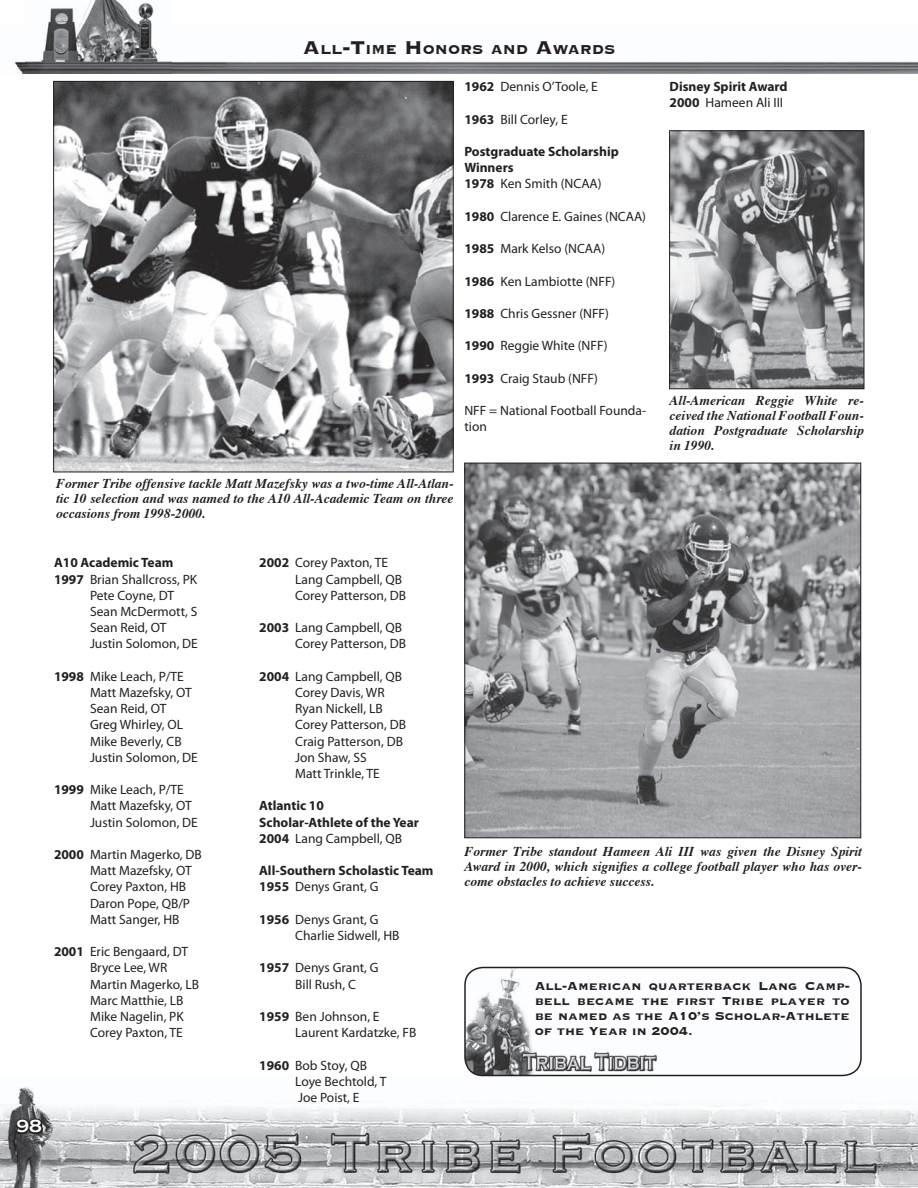
<style>
.page{position:relative;width:918px;height:1188px;background:#fff}
.page>*{position:absolute;margin:0;border:0;box-sizing:border-box;transform-origin:0 0}
.t1{font:700 18px "Copperplate Gothic";color:#fff}
.t2{font:700 16.8px "Copperplate";color:#231f20}
.t3{font:700 15px/15px "Copperplate";color:#231f20;text-align:justify}
.t4{font:13.5px/16.2px "Myriad Pro";color:#231f20}
.t5{font:italic 700 13.5px/15px "Times";color:#231f20;text-align:justify}
.t6{font:700 13.5px/16.2px "Myriad Pro";color:#231f20}
.s1{font-size:24px}
.s2{font-weight:700}
.s3{font-weight:400}
</style>
<div class="page">
<img style="left:0;top:1076px;width:918px;height:112px">
<img style="left:48px;top:0;width:106px;height:24px">
<img style="left:13px;top:24px;width:905px;height:50px">
<svg style="left:13px;top:1116px;width:32px;height:20px"></svg>
<img style="left:55px;top:83px;width:397px;height:387px">
<div style="left:53px;top:81px;width:401px;height:391px;border:1px solid #231f20"></div>
<img style="left:466px;top:465px;width:393px;height:371px">
<div style="left:464px;top:463px;width:397px;height:375px;border:1px solid #231f20"></div>
<img style="left:671px;top:132px;width:191px;height:255px">
<div style="left:669px;top:130px;width:195px;height:259px;border:1px solid #231f20"></div>
<img style="left:465px;top:968px;width:396px;height:108px;border-radius:18px">
<div style="left:464px;top:967px;width:398px;height:109px;border:2px solid #231f20;border-radius:18px"></div>
<h1 class="t1" style="left:16px;top:1117px;width:27px">98</h1>
<p class="t2" style="left:303px;top:39px;width:314px"><span class="s1">A</span>LL<span class="s1">-T</span>IME <span class="s1">H</span>ONORS AND <span class="s1">A</span>WARDS</p>
<p class="t4" style="left:464px;top:79px;width:135px"><span class="s2">1962</span> Dennis O’Toole, E</p>
<p class="t4" style="left:464px;top:111px;width:105px"><span class="s2">1963</span> Bill Corley, E</p>
<p class="t6" style="left:464px;top:143px;width:156px">Postgraduate Scholarship<br>Winners<br>1978 <span class="s3">Ken Smith (NCAA)</span></p>
<p class="t4" style="left:464px;top:208px;width:183px"><span class="s2">1980</span> Clarence E. Gaines (NCAA)</p>
<p class="t4" style="left:464px;top:241px;width:142px"><span class="s2">1985</span> Mark Kelso (NCAA)</p>
<p class="t4" style="left:464px;top:273px;width:153px"><span class="s2">1986</span> Ken Lambiotte (NFF)</p>
<p class="t4" style="left:464px;top:306px;width:146px"><span class="s2">1988</span> Chris Gessner (NFF)</p>
<p class="t4" style="left:464px;top:338px;width:145px"><span class="s2">1990</span> Reggie White (NFF)</p>
<p class="t4" style="left:464px;top:370px;width:135px"><span class="s2">1993</span> Craig Staub (NFF)</p>
<p class="t4" style="left:464px;top:403px;width:183px">NFF = National Football Founda&shy;tion</p>
<p class="t6" style="left:670px;top:79px;width:120px">Disney Spirit Award<br>2000 <span class="s3">Hameen Ali III</span></p>
<p class="t5" style="left:670px;top:394px;width:196px">All-American Reggie White re&shy;ceived the National Football Foun&shy;dation Postgraduate Scholarship in 1990.</p>
<p class="t5" style="left:56px;top:477px;width:399px">Former Tribe offensive tackle Matt Mazefsky was a two-time All-Atlan&shy;tic 10 selection and was named to the A10 All-Academic Team on three occasions from 1998-2000.</p>
<p class="t4" style="left:295px;top:555px;width:112px;text-indent:-36px"><span class="s2">2002</span> Corey Paxton, TE<br>Lang Campbell, QB<br>Corey Patterson, DB</p>
<p class="t4" style="left:259px;top:620px;width:148px;text-align:right"><span class="s2">2003</span> Lang Campbell, QB<br>Corey Patterson, DB</p>
<p class="t4" style="left:295px;top:668px;width:112px;text-indent:-36px"><span class="s2">2004</span> Lang Campbell, QB<br>Corey Davis, WR<br>Ryan Nickell, LB<br>Corey Patterson, DB<br>Craig Patterson, DB<br>Jon Shaw, SS<br>Matt Trinkle, TE</p>
<p class="t6" style="left:259px;top:798px;width:161px">Atlantic 10<br>Scholar-Athlete of the Year<br>2004 <span class="s3">Lang Campbell, QB</span></p>
<p class="t6" style="left:259px;top:863px;width:176px">All-Southern Scholastic Team<br>1955 <span class="s3">Denys Grant, G</span></p>
<p class="t4" style="left:295px;top:911px;width:106px;text-indent:-36px"><span class="s2">1956</span> Denys Grant, G<br>Charlie Sidwell, HB</p>
<p class="t4" style="left:295px;top:960px;width:85px;text-indent:-36px"><span class="s2">1957</span> Denys Grant, G<br>Bill Rush, C</p>
<p class="t4" style="left:295px;top:1009px;width:123px;text-indent:-36px"><span class="s2">1959</span> Ben Johnson, E<br>Laurent Kardatzke, FB</p>
<p class="t4" style="left:295px;top:1057px;width:93px;text-indent:-36px"><span class="s2">1960</span> Bob Stoy, QB<br>Loye Bechtold, T<br>Joe Poist, E</p>
<p class="t6" style="left:54px;top:555px;width:121px">A10 Academic Team</p>
<p class="t4" style="left:54px;top:571px;width:145px"><span class="s2">1997</span> Brian Shallcross, PK</p>
<p class="t4" style="left:90px;top:587px;width:86px">Pete Coyne, DT</p>
<p class="t4" style="left:90px;top:604px;width:109px">Sean McDermott, S</p>
<p class="t4" style="left:90px;top:620px;width:78px">Sean Reid, OT</p>
<p class="t4" style="left:90px;top:636px;width:109px">Justin Solomon, DE</p>
<p class="t4" style="left:90px;top:668px;width:109px;text-indent:-36px"><span class="s2">1998</span> Mike Leach, P/TE<br>Matt Mazefsky, OT<br>Sean Reid, OT<br>Greg Whirley, OL<br>Mike Beverly, CB<br>Justin Solomon, DE</p>
<p class="t4" style="left:90px;top:782px;width:109px;text-indent:-36px"><span class="s2">1999</span> Mike Leach, P/TE<br>Matt Mazefsky, OT<br>Justin Solomon, DE</p>
<p class="t4" style="left:90px;top:847px;width:113px;text-indent:-36px"><span class="s2">2000</span> Martin Magerko, DB<br>Matt Mazefsky, OT<br>Corey Paxton, HB<br>Daron Pope, QB/P<br>Matt Sanger, HB</p>
<p class="t4" style="left:90px;top:944px;width:111px;text-indent:-36px"><span class="s2">2001</span> Eric Bengaard, DT<br>Bryce Lee, WR<br>Martin Magerko, LB<br>Marc Matthie, LB<br>Mike Nagelin, PK<br>Corey Paxton, TE</p>
<p class="t5" style="left:464px;top:844px;width:399px">Former Tribe standout Hameen Ali III was given the Disney Spirit Award in 2000, which signifies a college football player who has over&shy;come obstacles to achieve success.</p>
<p class="t3" style="left:535px;top:978px;width:317px">All-American quarterback Lang Camp&shy;bell became the first Tribe player to be named as the A10’s Scholar-Athlete of the Year in 2004.</p>
</div>
